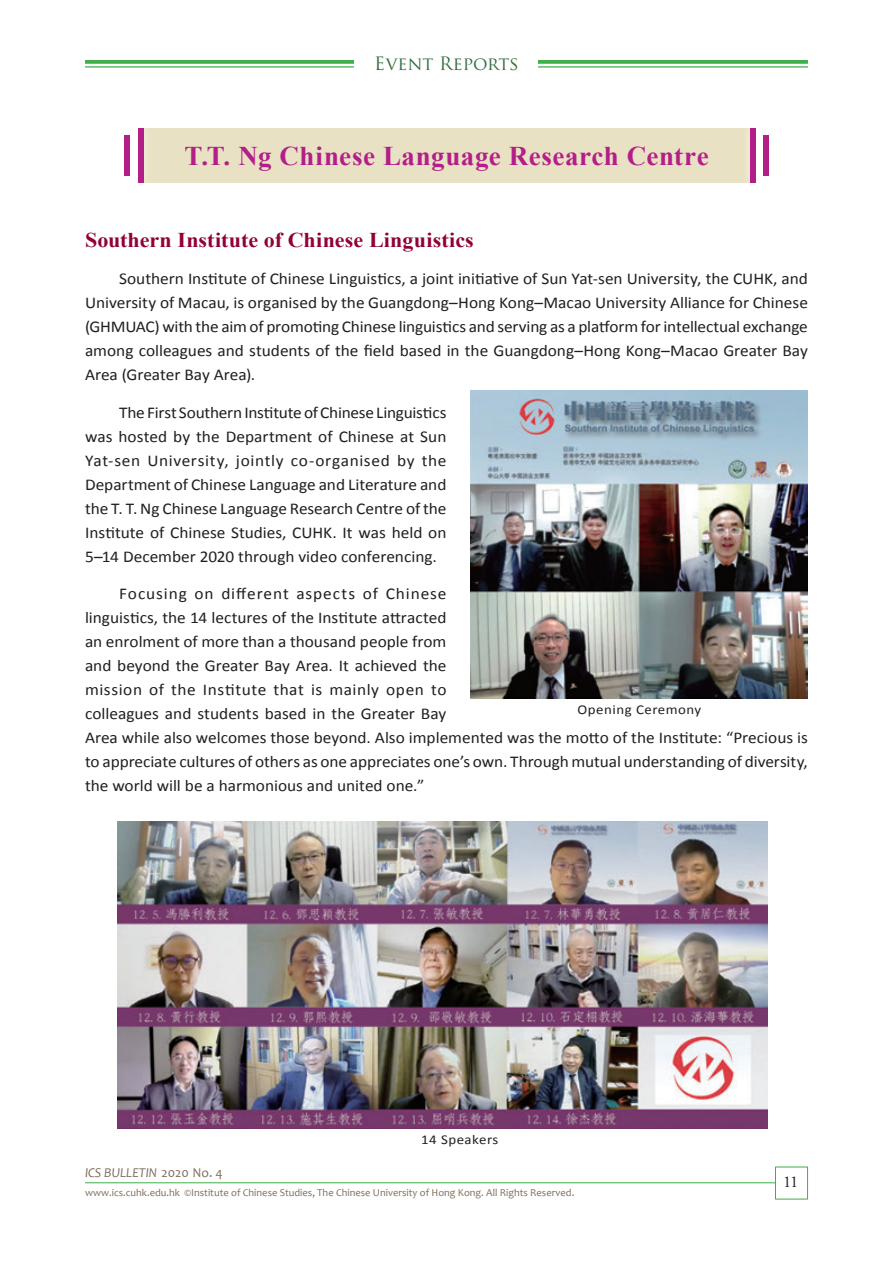
<style>
.page{position:relative;width:893px;height:1263px;background:#fff}
.page>*{position:absolute;margin:0;border:0;box-sizing:border-box;transform-origin:0 0}
.c_Event_hd3{font:700 27px "Times New Roman";letter-spacing:.02em;color:#b41e88}
.c_BODY_chi{font:700 21px "Times New Roman";color:#910138;scale:1.05 1}
.t1{font:18px "Trajan Pro";color:#306e3e}
.c_BODY_chi-2{font:16.5px/24px "Calibri";color:#231f20;text-align:justify;scale:1.05 1}
.t2{font:16.5px "Adobe Garamond Pro";color:#231f20}
.c_BODY_chi-3{font:13.5px "Calibri";letter-spacing:.035em;color:#231f20;scale:1.1 1}
.t3{font:italic 13.5px "Candara";color:#816d5a}
.t4{font:10.5px "Candara";color:#816d5a}
.s1{font-style:normal}
</style>
<div class="page">
<div style="left:775px;top:1166px;width:33px;height:33px;background:#fff;border:1px solid #40ae49"></div>
<hr style="left:85px;top:1182px;width:690px;height:1px;background:#40ae49">
<svg style="left:85px;top:60px;width:723px;height:4px;background:#4bb254"></svg>
<hr style="left:85px;top:66px;width:723px;height:2px;background:#40ae49">
<div style="left:355px;top:54px;width:183px;height:30px;background:#fff"></div>
<img style="left:117px;top:821px;width:651px;height:308px">
<img style="left:470px;top:390px;width:338px;height:308px">
<div style="left:144px;top:128px;width:605px;height:54px;background:#e9e1c3"></div>
<div style="left:128px;top:118px;width:25px;height:74px;background:#fff;opacity:.75"></div>
<div style="left:138px;top:128px;width:6px;height:54px;background:#b41e88"></div>
<div style="left:740px;top:118px;width:25px;height:74px;background:#fff;opacity:.75"></div>
<div style="left:749px;top:128px;width:6px;height:54px;background:#b41e88"></div>
<div style="left:763px;top:135px;width:6px;height:40px;background:#b41e88"></div>
<div style="left:124px;top:135px;width:6px;height:40px;background:#b41e88"></div>
<p class="t1" style="left:374px;top:52px;width:146px">Event Reports</p>
<p class="c_Event_hd3" style="left:185px;top:138px;width:526px">T.T. Ng Chinese Language Research Centre</p>
<p class="c_BODY_chi" style="left:85px;top:225px;width:372px">Southern Institute of Chinese Linguistics</p>
<p class="c_BODY_chi-2" style="left:85px;top:267px;width:690px;text-indent:34px">Southern Institute of Chinese Linguistics, a joint initiative of Sun Yat-sen University, the CUHK, and University of Macau, is organised by the Guangdong–Hong Kong–Macao University Alliance for Chinese (GHMUAC) with the aim of promoting Chinese linguistics and serving as a platform for intellectual exchange among colleagues and students of the field based in the Guangdong–Hong Kong–Macao Greater Bay Area (Greater Bay Area).</p>
<p class="c_BODY_chi-2" style="left:85px;top:400px;width:346px;text-indent:34px">The First Southern Institute of Chinese Linguistics was hosted by the Department of Chinese at Sun Yat-sen University, jointly co-organised by the Department of Chinese Language and Literature and the T. T. Ng Chinese Language Research Centre of the Institute of Chinese Studies, CUHK. It was held on 5–14 December 2020 through video conferencing.</p>
<p class="c_BODY_chi-2" style="left:85px;top:582px;width:690px;text-align:left;text-indent:34px">Focusing on different aspects of Chinese<br>linguistics, the 14 lectures of the Institute attracted<br>an enrolment of more than a thousand people from<br>and beyond the Greater Bay Area. It achieved the<br>mission of the Institute that is mainly open to<br>colleagues and students based in the Greater Bay<br>Area while also welcomes those beyond. Also implemented was the motto of the Institute: “Precious is to appreciate cultures of others as one appreciates one’s own. Through mutual understanding of diversity, the world will be a harmonious and united one.”</p>
<p class="c_BODY_chi-3" style="left:578px;top:701px;width:114px">Opening Ceremony</p>
<p class="t3" style="left:85px;top:1164px;width:139px">ICS BULLETIN <span class="s1">2020 No. 4</span></p>
<p class="c_BODY_chi-3" style="left:421px;top:1131px;width:72px">14 Speakers</p>
<p class="t4" style="left:85px;top:1186px;width:491px">www.ics.cuhk.edu.hk ©Institute of Chinese Studies, The Chinese University of Hong Kong. All Rights Reserved.</p>
<p class="t2" style="left:783px;top:1172px;width:17px">11</p>
</div>
